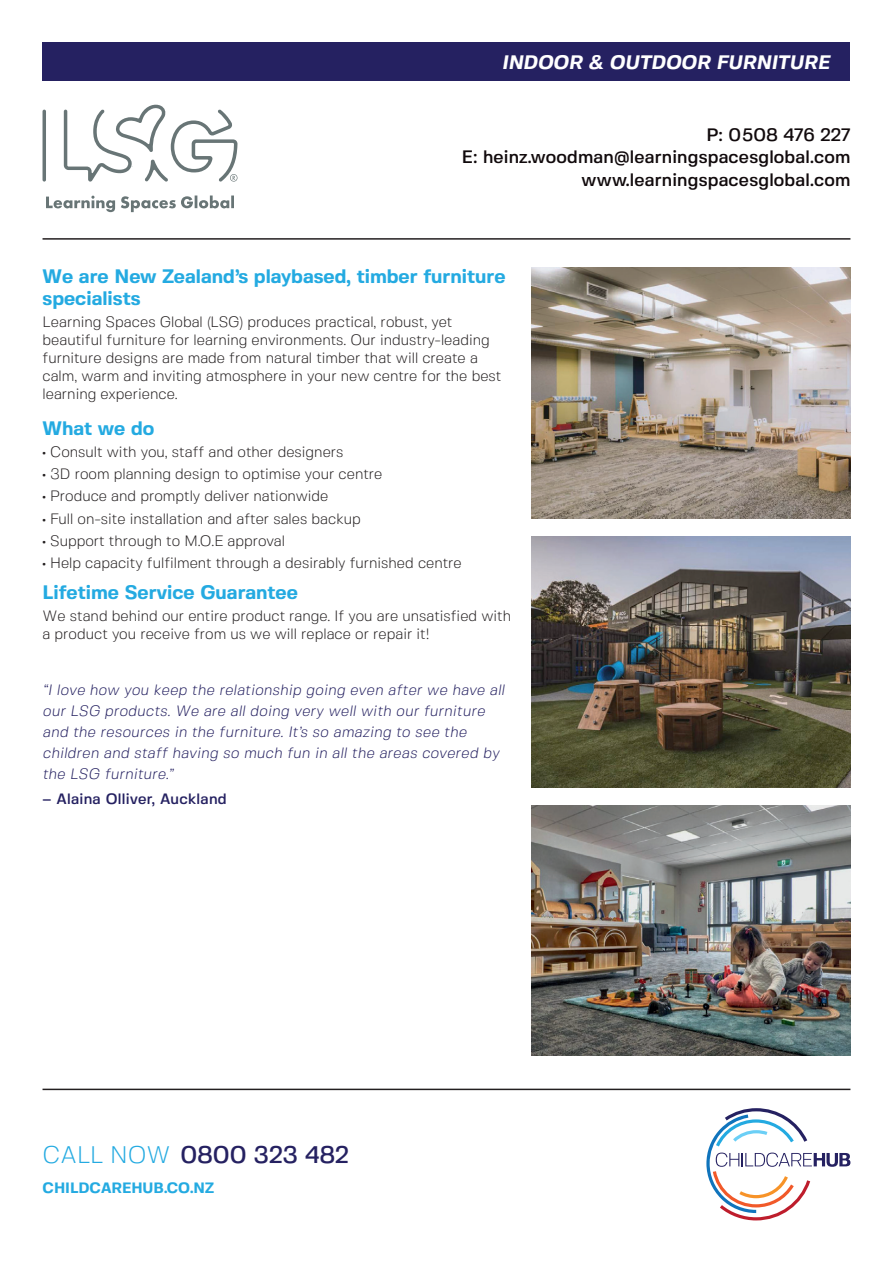
<style>
.page{position:relative;width:893px;height:1263px;background:#fff}
.page>*{position:absolute;margin:0;border:0;box-sizing:border-box;transform-origin:0 0}
.t1{font:500 24px "Fivo Sans";color:#252161}
.t2{font:700 19.5px/22.5px "Fivo Sans";color:#24aae1}
.t3{font:italic 700 19.5px "Fivo Sans";color:#fff}
.t4{font:500 18px/22.5px "Fivo Sans";letter-spacing:.01em;color:#110a0c;text-align:right}
.t5{font:300 15px/18px "Fivo Sans";color:#231f20}
.t6{font:italic 300 15px/21px "Fivo Sans";letter-spacing:.02em;color:#252161}
.t7{font:500 15px "Fivo Sans";letter-spacing:.02em;color:#252161}
.t8{font:700 15px "Fivo Sans";color:#24aae1}
.s1{font-weight:700}
.s2{font-weight:300;color:#24aae1}
</style>
<div class="page">
<div style="left:43px;top:43px;width:807px;height:38px;background:#252161"></div>
<svg style="left:706px;top:1108px;width:144px;height:112px"></svg>
<hr style="left:43px;top:238px;width:807px;height:2px;background:#231f20">
<hr style="left:43px;top:1089px;width:807px;height:1px;background:#231f20">
<img style="left:531px;top:805px;width:319px;height:251px">
<img style="left:531px;top:536px;width:319px;height:251px">
<img style="left:531px;top:268px;width:319px;height:251px">
<hr style="left:43px;top:110px;width:3px;height:72px;background:#687576;border-radius:2px">
<svg style="left:46px;top:195px;width:188px;height:17px"></svg>
<svg style="left:64px;top:105px;width:173px;height:77px"></svg>
<h2 class="t3" style="left:502px;top:50px;width:329px">INDOOR &amp; OUTDOOR FURNITURE</h2>
<p class="t4" style="left:462px;top:123px;width:390px">P: 0508 476 227<br>E: heinz.woodman@learningspacesglobal.com www.learningspacesglobal.com</p>
<h2 class="t2" style="left:43px;top:264px;width:465px">We are New Zealand’s playbased, timber furniture specialists</h2>
<p class="t5" style="left:43px;top:313px;width:460px">Learning Spaces Global (LSG) produces practical, robust, yet beautiful furniture for learning environments. Our industry-leading furniture designs are made from natural timber that will create a calm, warm and inviting atmosphere in your new centre for the best learning experience.</p>
<h2 class="t2" style="left:43px;top:416px;width:113px">What we do</h2>
<p class="t5" style="left:43px;top:440px;width:421px;line-height:22.2px"><span class="s1">•</span> Consult with you, staff and other designers<br><span class="s1">·</span> 3D room planning design to optimise your centre<br><span class="s1">·</span> Produce and promptly deliver nationwide<br><span class="s1">·</span> Full on-site installation and after sales backup<br><span class="s1">·</span> Support through to M.O.E approval<br><span class="s1">·</span> Help capacity fulfilment through a desirably furnished centre</p>
<h2 class="t2" style="left:43px;top:581px;width:257px">Lifetime Service Guarantee</h2>
<p class="t5" style="left:43px;top:607px;width:470px">We stand behind our entire product range. If you are unsatisfied with a product you receive from us we will replace or repair it!</p>
<p class="t6" style="left:43px;top:679px;width:463px">“I love how you keep the relationship going even after we have all our LSG products. We are all doing very well with our furniture and the resources in the furniture. It’s so amazing to see the children and staff having so much fun in all the areas covered by the LSG furniture.”</p>
<p class="t7" style="left:43px;top:790px;width:186px">– Alaina Olliver, Auckland</p>
<h1 class="t1" style="left:43px;top:1140px;width:308px"><span class="s2">CALL NOW</span> 0800 323 482</h1>
<p class="t8" style="left:43px;top:1179px;width:173px">CHILDCAREHUB.CO.NZ</p>
</div>
